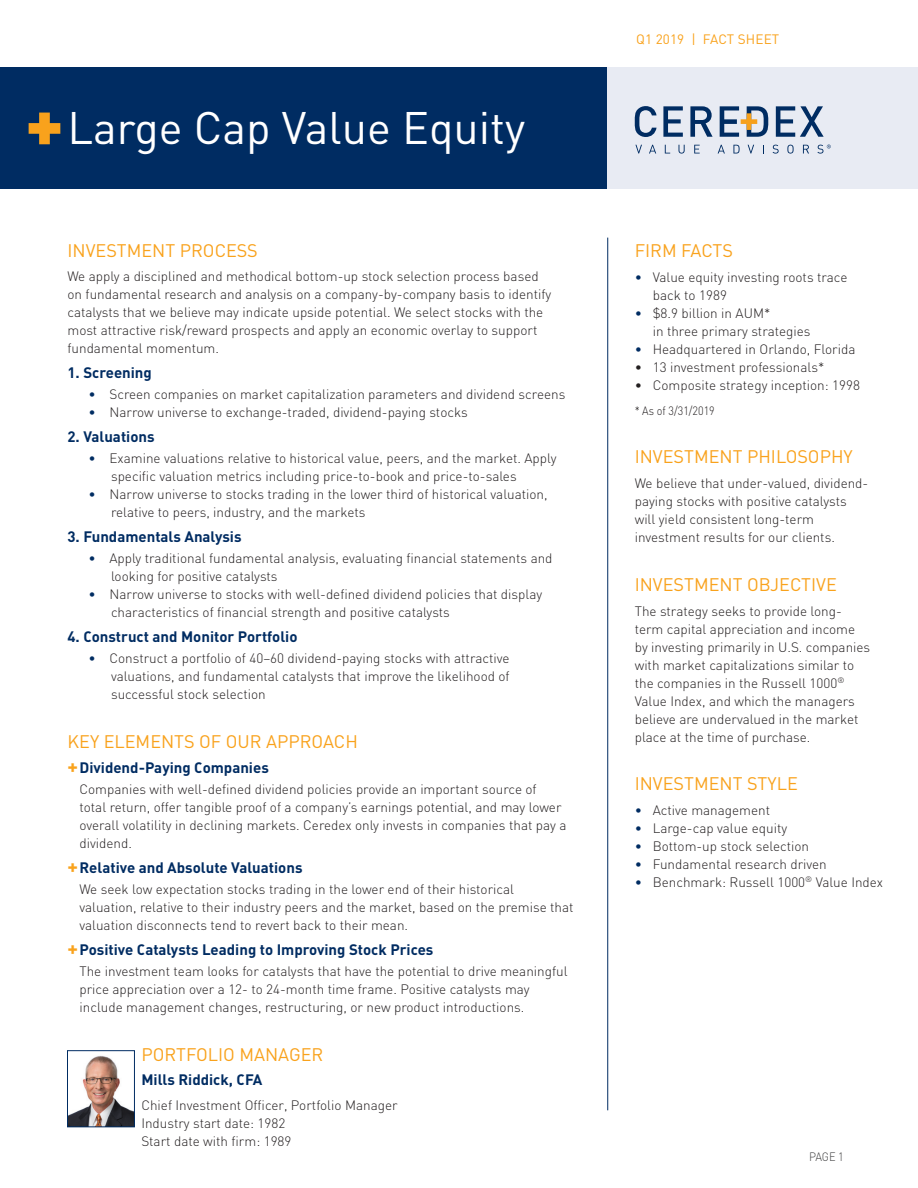
<style>
.page{position:relative;width:918px;height:1188px;background:#fff}
.page>*{position:absolute;margin:0;border:0;box-sizing:border-box;transform-origin:0 0}
.t1{font:45px "DIN";color:#fff}
.t2{font:18px "DIN";color:#f9a21c}
.t3{font:700 15px "DIN";color:#002c62}
.t4{font:300 13.5px/18px "DIN";color:#231f20}
.t5{font:13.5px "DIN";letter-spacing:.01em;color:#f9a21c}
.t6{font:300 12px "DIN";color:#231f20;scale:.9 1}
.t7{font:300 12px "DIN";color:#3e3e3f;scale:.92 1}
.s1{color:#002c62}
.s2{font-size:19.5px;color:#f9a21c}
</style>
<div class="page">
<div style="left:0;top:68px;width:608px;height:121px;background:#002c62"></div>
<div style="left:608px;top:68px;width:310px;height:121px;background:#e8ebf3"></div>
<svg style="left:635px;top:145px;width:7px;height:9px"></svg>
<svg style="left:649px;top:145px;width:7px;height:9px"></svg>
<svg style="left:665px;top:145px;width:5px;height:9px"></svg>
<svg style="left:679px;top:145px;width:6px;height:9px"></svg>
<svg style="left:694px;top:145px;width:6px;height:9px"></svg>
<svg style="left:718px;top:145px;width:7px;height:9px"></svg>
<svg style="left:733px;top:145px;width:7px;height:9px"></svg>
<svg style="left:748px;top:145px;width:6px;height:9px"></svg>
<svg style="left:773px;top:145px;width:6px;height:9px"></svg>
<svg style="left:787px;top:145px;width:7px;height:9px"></svg>
<svg style="left:803px;top:145px;width:6px;height:9px"></svg>
<svg style="left:635px;top:106px;width:22px;height:31px"></svg>
<svg style="left:663px;top:106px;width:20px;height:31px"></svg>
<svg style="left:690px;top:106px;width:23px;height:31px"></svg>
<svg style="left:776px;top:106px;width:48px;height:31px"></svg>
<svg style="left:720px;top:106px;width:48px;height:31px"></svg>
<svg style="left:817px;top:145px;width:14px;height:9px"></svg>
<hr style="left:607px;top:238px;width:1px;height:872px;background:#002c62">
<img style="left:69px;top:1056px;width:64px;height:69px">
<div style="left:67px;top:1050px;width:68px;height:77px;border:1px solid #002c62"></div>
<svg style="left:29px;top:113px;width:31px;height:31px"></svg>
<h1 class="t1" style="left:68px;top:102px;width:459px">Large Cap Value Equity</h1>
<h2 class="t2" style="left:68px;top:240px;width:192px">INVESTMENT PROCESS</h2>
<p class="t4" style="left:68px;top:267px;width:485px">We apply a disciplined and methodical bottom-up stock selection process based on fundamental research and analysis on a company-by-company basis to identify catalysts that we believe may indicate upside potential. We select stocks with the most attractive risk/reward prospects and apply an economic overlay to support fundamental momentum.</p>
<p class="t3" style="left:68px;top:363px;width:86px">1. Screening</p>
<p class="t4" style="left:88px;top:385px;width:478px"><span class="s1">•</span> Screen companies on market capitalization parameters and dividend screens</p>
<p class="t4" style="left:88px;top:403px;width:381px"><span class="s1">•</span> Narrow universe to exchange-traded, dividend-paying stocks</p>
<p class="t3" style="left:68px;top:427px;width:89px">2. Valuations</p>
<p class="t4" style="left:111px;top:449px;width:447px;text-indent:-23px"><span class="s1">•</span> Examine valuations relative to historical value, peers, and the market. Apply specific valuation metrics including price-to-book and price-to-sales</p>
<p class="t4" style="left:111px;top:485px;width:438px;text-indent:-23px"><span class="s1">•</span> Narrow universe to stocks trading in the lower third of historical valuation, relative to peers, industry, and the markets</p>
<p class="t3" style="left:68px;top:527px;width:176px">3. Fundamentals Analysis</p>
<p class="t4" style="left:111px;top:549px;width:443px;text-indent:-23px"><span class="s1">•</span> Apply traditional fundamental analysis, evaluating financial statements and looking for positive catalysts</p>
<p class="t4" style="left:111px;top:585px;width:433px;text-indent:-23px"><span class="s1">•</span> Narrow universe to stocks with well-defined dividend policies that display characteristics of financial strength and positive catalysts</p>
<p class="t3" style="left:68px;top:627px;width:232px">4. Construct and Monitor Portfolio</p>
<p class="t4" style="left:111px;top:649px;width:400px;text-align:justify;text-indent:-23px"><span class="s1">•</span> Construct a portfolio of 40–60 dividend-paying stocks with attractive valuations, and fundamental catalysts that improve the likelihood of successful stock selection</p>
<h2 class="t2" style="left:68px;top:731px;width:292px">KEY ELEMENTS OF OUR APPROACH</h2>
<p class="t3" style="left:68px;top:758px;width:203px"><span class="s2">+</span>Dividend-Paying Companies</p>
<p class="t4" style="left:80px;top:780px;width:489px">Companies with well-defined dividend policies provide an important source of total return, offer tangible proof of a company’s earnings potential, and may lower overall volatility in declining markets. Ceredex only invests in companies that pay a dividend.</p>
<p class="t3" style="left:68px;top:858px;width:237px"><span class="s2">+</span>Relative and Absolute Valuations</p>
<p class="t4" style="left:80px;top:880px;width:496px">We seek low expectation stocks trading in the lower end of their historical valuation, relative to their industry peers and the market, based on the premise that valuation disconnects tend to revert back to their mean.</p>
<p class="t3" style="left:68px;top:940px;width:367px"><span class="s2">+</span>Positive Catalysts Leading to Improving Stock Prices</p>
<p class="t4" style="left:80px;top:962px;width:490px">The investment team looks for catalysts that have the potential to drive meaningful price appreciation over a 12- to 24-month time frame. Positive catalysts may include management changes, restructuring, or new product introductions.</p>
<h2 class="t2" style="left:141px;top:1044px;width:184px">PORTFOLIO MANAGER</h2>
<p class="t3" style="left:141px;top:1070px;width:123px">Mills Riddick, CFA</p>
<p class="t4" style="left:141px;top:1096px;width:258px">Chief Investment Officer, Portfolio Manager<br>Industry start date: 1982<br>Start date with firm: 1989</p>
<p class="t5" style="left:636px;top:32px;width:145px">Q1 2019 | FACT SHEET</p>
<h2 class="t2" style="left:635px;top:241px;width:100px">FIRM FACTS</h2>
<p class="t4" style="left:653px;top:268px;width:196px;text-indent:-18px"><span class="s1">•</span> Value equity investing roots trace back to 1989</p>
<p class="t4" style="left:653px;top:304px;width:159px;text-indent:-18px"><span class="s1">•</span> $8.9 billion in AUM*<br>in three primary strategies</p>
<p class="t4" style="left:635px;top:340px;width:222px"><span class="s1">•</span> Headquartered in Orlando, Florida</p>
<p class="t4" style="left:635px;top:358px;width:191px">• 13 investment professionals*</p>
<p class="t4" style="left:635px;top:376px;width:227px">• Composite strategy inception: 1998</p>
<p class="t6" style="left:635px;top:402px;width:90px">* As of 3/31/2019</p>
<h2 class="t2" style="left:635px;top:447px;width:220px">INVESTMENT PHILOSOPHY</h2>
<p class="t4" style="left:635px;top:474px;width:235px">We believe that under-valued, dividend&shy;paying stocks with positive catalysts will yield consistent long-term investment results for our clients.</p>
<h2 class="t2" style="left:635px;top:574px;width:204px">INVESTMENT OBJECTIVE</h2>
<p class="t4" style="left:635px;top:601px;width:237px">The strategy seeks to provide long&shy;term capital appreciation and income by investing primarily in U.S. companies with market capitalizations similar to the companies in the Russell 1000<sup>® </sup>Value Index, and which the managers believe are undervalued in the market place at the time of purchase.</p>
<h2 class="t2" style="left:635px;top:773px;width:165px">INVESTMENT STYLE</h2>
<p class="t4" style="left:635px;top:801px;width:137px"><span class="s1">•</span> Active management</p>
<p class="t4" style="left:635px;top:819px;width:154px"><span class="s1">•</span> Large-cap value equity</p>
<p class="t4" style="left:635px;top:837px;width:176px"><span class="s1">•</span> Bottom-up stock selection</p>
<p class="t4" style="left:635px;top:855px;width:194px"><span class="s1">•</span> Fundamental research driven</p>
<p class="t4" style="left:635px;top:873px;width:250px"><span class="s1">•</span> Benchmark: Russell 1000<sup>®</sup> Value Index</p>
<p class="t7" style="left:809px;top:1149px;width:39px">PAGE 1</p>
</div>
